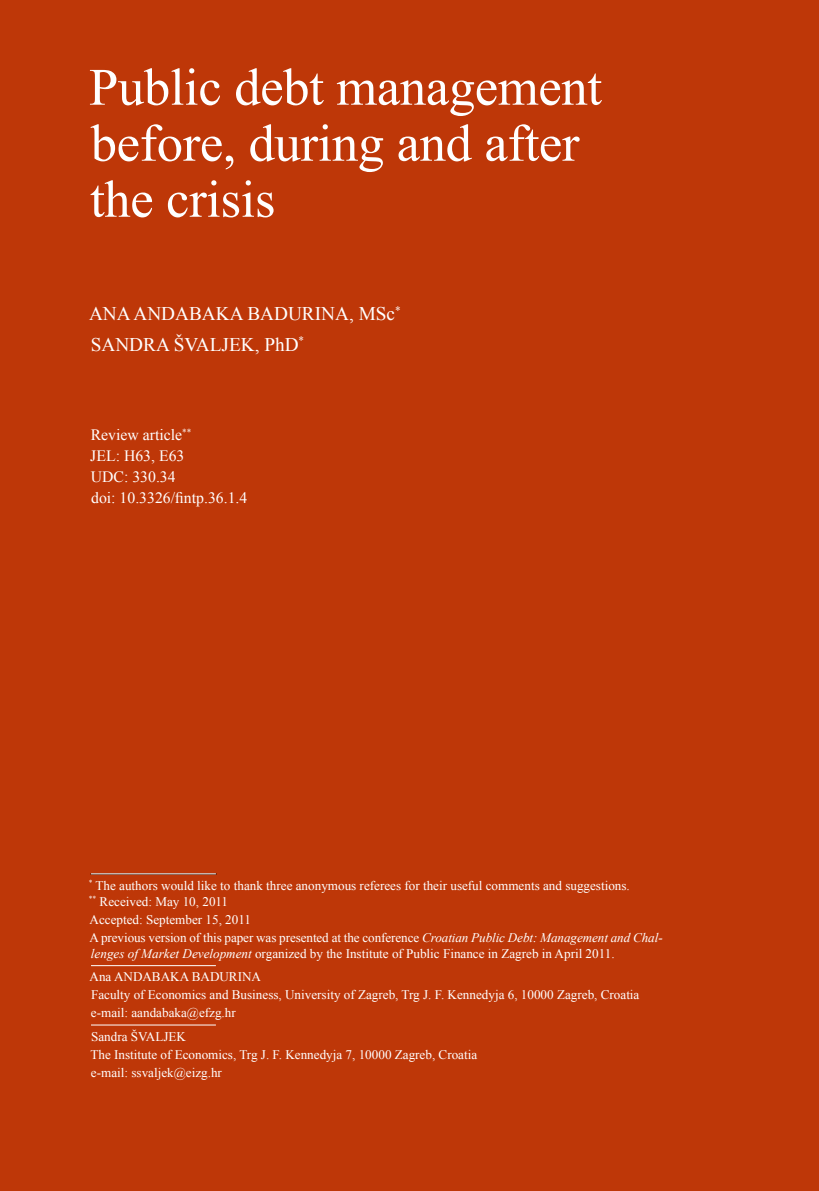
<style>
.page{position:relative;width:819px;height:1191px;background:#be3708}
.page>*{position:absolute;margin:0;border:0;box-sizing:border-box;transform-origin:0 0}
.t1{font:52.5px/56px "Times New Roman";letter-spacing:-.005em;color:#fff}
.t2{font:19.25px/30.3px "Times New Roman";color:#fff}
.t3{font:15.75px/21px "Times New Roman";color:#fff}
.t4{font:13.12px/18.2px "Times New Roman";color:#fff}
.s1{font-style:italic}
</style>
<div class="page">
<hr style="left:90px;top:873px;width:126px;height:1px;background:#000">
<hr style="left:91px;top:873px;width:125px;height:1px;background:#fff">
<hr style="left:91px;top:1024px;width:125px;height:1px;background:#fff">
<hr style="left:91px;top:965px;width:125px;height:1px;background:#fff">
<h1 class="t1" style="left:89px;top:58px;width:514px">Public debt management before, during and after the crisis</h1>
<h2 class="t2" style="left:89px;top:298px;width:313px">ANA ANDABAKA BADURINA, MSc<sup>*<br></sup>SANDRA ŠVALJEK, PhD<sup>*</sup></h2>
<p class="t3" style="left:90px;top:424px;width:159px">Review article<sup>**<br></sup>JEL: H63, E63<br>UDC: 330.34<br>doi: 10.3326/fintp.36.1.4</p>
<p class="t4" style="left:89px;top:877px;width:542px;line-height:15.8px"><sup>*</sup> The authors would like to thank three anonymous referees for their useful comments and suggestions. <sup>**</sup> Received: May 10, 2011</p>
<p class="t4" style="left:90px;top:910px;width:574px">Accepted: September 15, 2011<br>A previous version of this paper was presented at the conference <span class="s1">Croatian Public Debt: Management and Chal-</span></p>
<p class="t4" style="left:90px;top:941px;width:526px;line-height:23.3px"><span class="s1">lenges of Market Development</span> organized by the Institute of Public Finance in Zagreb in April 2011.<br>Ana ANDABAKA BADURINA</p>
<p class="t4" style="left:91px;top:985px;width:550px">Faculty of Economics and Business, University of Zagreb, Trg J. F. Kennedyja 6, 10000 Zagreb, Croatia e-mail: aandabaka@efzg.hr</p>
<p class="t4" style="left:90px;top:1027px;width:388px">Sandra ŠVALJEK<br>The Institute of Economics, Trg J. F. Kennedyja 7, 10000 Zagreb, Croatia e-mail: ssvaljek@eizg.hr</p>
</div>
